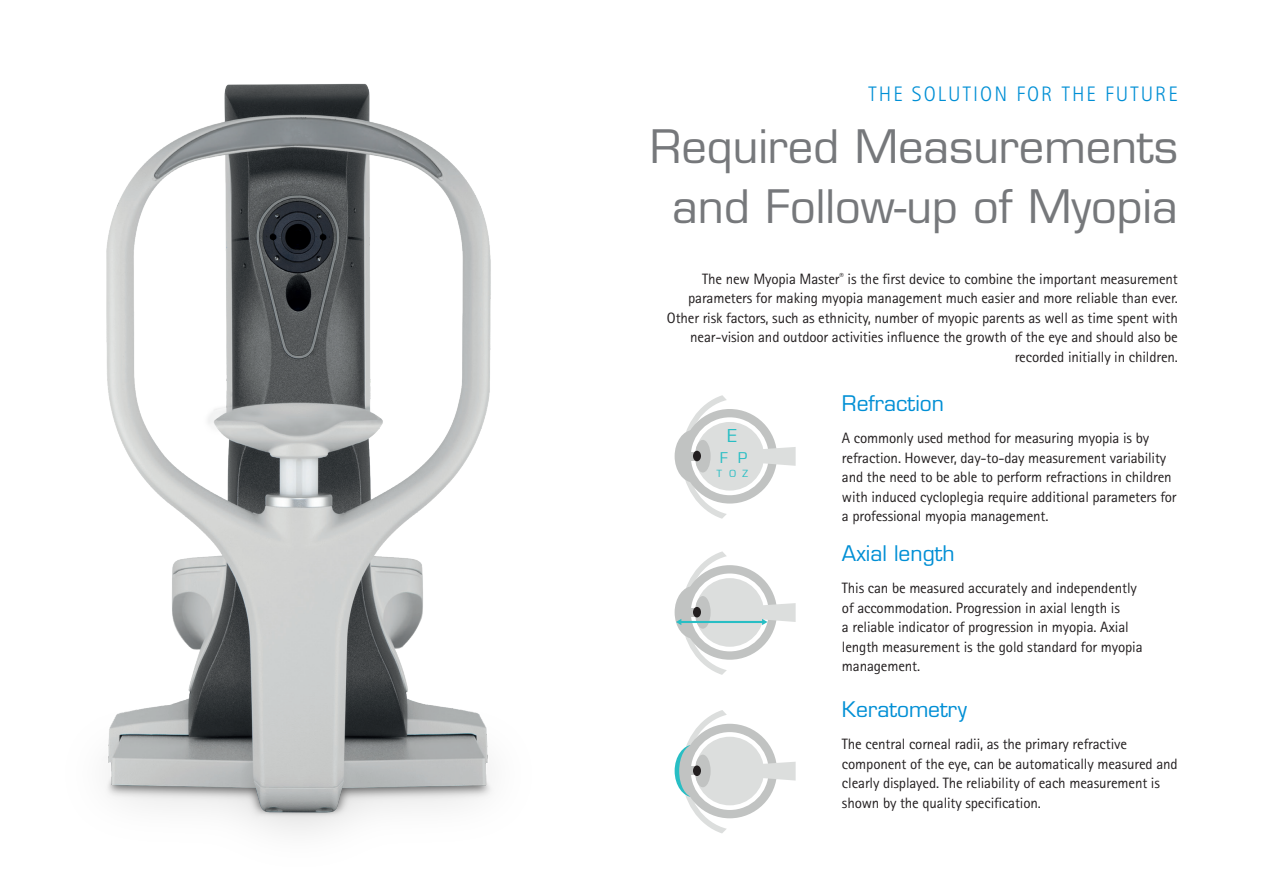
<style>
.page{position:relative;width:1263px;height:893px;background:#fff}
.page>*{position:absolute;margin:0;border:0;box-sizing:border-box;transform-origin:0 0}
.t1{font:45px/60px "Eurostile";color:#76787b;text-align:center}
.t2{font:21px "Eurostile";color:#008fd5}
.t3{font:300 21px "Rotis Sans Serif";letter-spacing:.1em;color:#008fd5}
.t4{font:18.9px "Eurostile Next LT Com";color:#28bec4}
.t5{font:15.75px "Eurostile Next LT Com";color:#28bec4}
.t6{font:15px/19.5px "Rotis Sans Serif";letter-spacing:-.01em;color:#231f20}
.t7{font:10.5px "Eurostile Next LT Com";color:#28bec4}
</style>
<div class="page">
<svg style="left:681px;top:395px;width:46px;height:124px"></svg>
<div style="left:675px;top:430px;width:37px;height:52px;background:#c1c3c2;border-radius:50%"></div>
<div style="left:682px;top:409px;width:95px;height:95px;background:#c1c3c2;border-radius:50%"></div>
<div style="left:691px;top:417px;width:78px;height:78px;background:#fff;border-radius:50%"></div>
<div style="left:695px;top:422px;width:69px;height:69px;background:#dcdedd;border-radius:50%"></div>
<div style="left:695px;top:440px;width:16px;height:32px;background:#c1c3c2;border-radius:50%"></div>
<div style="left:681px;top:452px;width:21px;height:8px;background:#c1c3c2"></div>
<svg style="left:763px;top:447px;width:33px;height:19px"></svg>
<div style="left:693px;top:451px;width:8px;height:10px;background:#231f20;border-radius:50%"></div>
<div style="left:675px;top:586px;width:37px;height:53px;background:#c1c3c2;border-radius:50%"></div>
<div style="left:682px;top:565px;width:95px;height:95px;background:#c1c3c2;border-radius:50%"></div>
<div style="left:691px;top:573px;width:78px;height:78px;background:#fff;border-radius:50%"></div>
<div style="left:695px;top:578px;width:69px;height:69px;background:#dcdedd;border-radius:50%"></div>
<hr style="left:680px;top:621px;width:83px;height:2px;background:#28bec4">
<svg style="left:760px;top:603px;width:36px;height:22px"></svg>
<svg style="left:676px;top:551px;width:51px;height:124px"></svg>
<svg style="left:681px;top:710px;width:46px;height:123px"></svg>
<div style="left:675px;top:745px;width:37px;height:52px;background:#28bec4;border-radius:50%"></div>
<svg style="left:679px;top:745px;width:29px;height:52px"></svg>
<div style="left:682px;top:724px;width:95px;height:94px;background:#c1c3c2;border-radius:50%"></div>
<div style="left:691px;top:732px;width:78px;height:78px;background:#fff;border-radius:50%"></div>
<div style="left:695px;top:737px;width:69px;height:68px;background:#dcdedd;border-radius:50%"></div>
<div style="left:695px;top:755px;width:16px;height:32px;background:#c1c3c2;border-radius:50%"></div>
<div style="left:681px;top:767px;width:21px;height:8px;background:#c1c3c2"></div>
<svg style="left:763px;top:762px;width:33px;height:19px"></svg>
<div style="left:693px;top:765px;width:8px;height:11px;background:#231f20;border-radius:50%"></div>
<img style="left:106px;top:83px;width:386px;height:750px">
<h2 class="t3" style="left:868px;top:82px;width:311px">THE SOLUTION FOR THE FUTURE</h2>
<h1 class="t1" style="left:650px;top:117px;width:529px">Required Measurements and Follow-up of Myopia</h1>
<p class="t6" style="left:667px;top:269px;width:512px;text-align:right">The new Myopia Master<sup>®</sup> is the first device to combine the important measurement parameters for making myopia management much easier and more reliable than ever.<br>Other risk factors, such as ethnicity, number of myopic parents as well as time spent with near-vision and outdoor activities influence the growth of the eye and should also be recorded initially in children.</p>
<p class="t4" style="left:727px;top:426px;width:12px">E</p>
<p class="t5" style="left:720px;top:449px;width:29px">F P</p>
<p class="t7" style="left:717px;top:468px;width:33px">TOZ</p>
<h2 class="t2" style="left:842px;top:391px;width:103px">Refraction</h2>
<p class="t6" style="left:842px;top:429px;width:336px">A commonly used method for measuring myopia is by refraction. However, day-to-day measurement variability and the need to be able to perform refractions in children with induced cycloplegia require additional parameters for a professional myopia management.</p>
<h2 class="t2" style="left:842px;top:540px;width:114px">Axial length</h2>
<p class="t6" style="left:842px;top:578px;width:302px">This can be measured accurately and independently of accommodation. Progression in axial length is<br>a reliable indicator of progression in myopia. Axial length measurement is the gold standard for myopia management.</p>
<h2 class="t2" style="left:842px;top:697px;width:126px">Keratometry</h2>
<p class="t6" style="left:842px;top:734px;width:337px">The central corneal radii, as the primary refractive component of the eye, can be automatically measured and clearly displayed. The reliability of each measurement is shown by the quality specification.</p>
</div>
